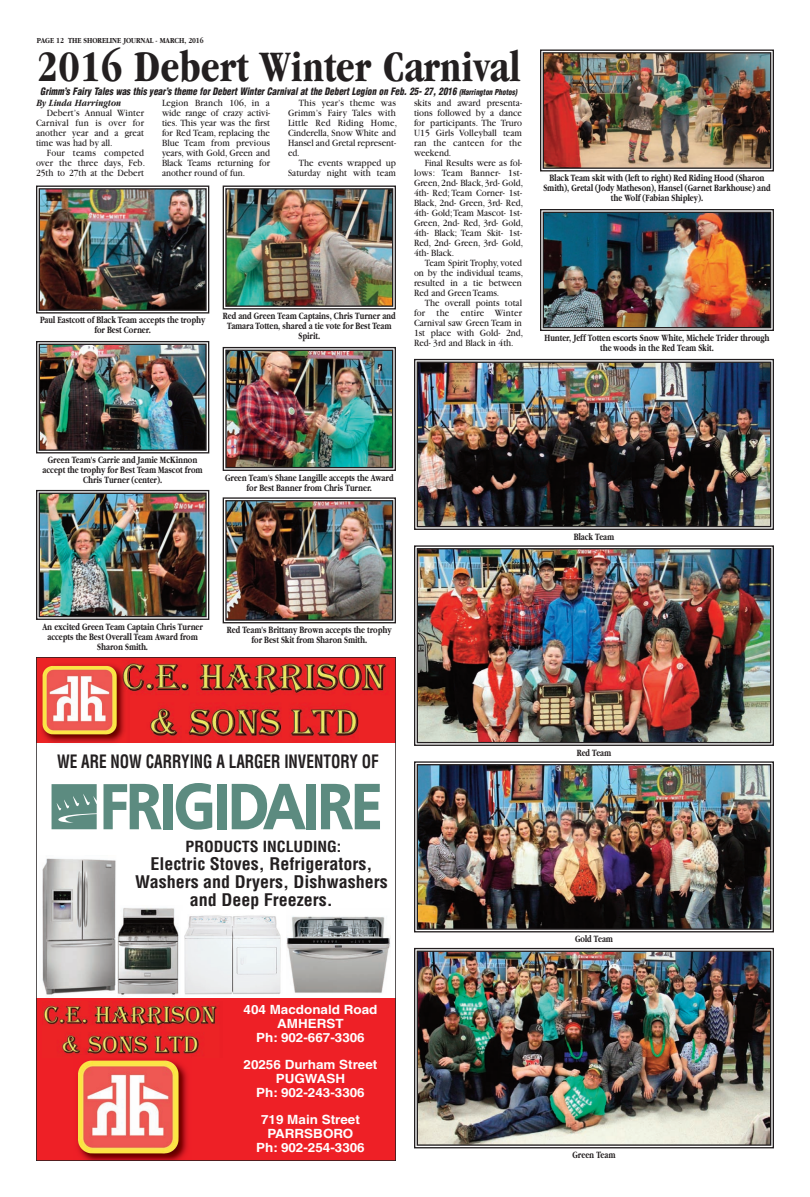
<style>
.page{position:relative;width:810px;height:1197px;background:#fff}
.page>*{position:absolute;margin:0;border:0;box-sizing:border-box;transform-origin:0 0}
.t1{font:700 condensed 45px "Garamond";color:#231f20;scale:.95 1}
.t2{font:700 condensed 18px "Helvetica";color:#231f20;scale:.85 1}
.t3{font:700 condensed 17px/18px "Helvetica";color:#231f20;text-align:center;scale:1.06 1}
.t4{font:700 condensed 15px "Helvetica";color:#231f20;scale:1.06 1}
.t5{font:700 12.7px/13.8px "Helvetica";color:#fff;text-align:center;scale:1.06 1}
.t6{font:10px/10px "Garamond";color:#231f20;text-align:justify;scale:.9 1}
.t7{font:700 10px/10px "Garamond";color:#231f20;text-align:center;scale:.75 1}
.t8{font:italic 900 condensed 10px "Helvetica";color:#231f20;scale:.9 1}
.t9{font:italic 700 10px "Garamond";color:#231f20;scale:.85 1}
.t10{font:700 8px "Garamond";color:#231f20;scale:.85 1}
.s1{font-size:8px}
</style>
<div class="page">
<div style="left:36px;top:998px;width:360px;height:163px;background:#ee2026"></div>
<img style="left:117px;top:908px;width:62px;height:89px">
<img style="left:38px;top:659px;width:356px;height:83px">
<img style="left:43px;top:1005px;width:175px;height:50px">
<img style="left:38px;top:661px;width:92px;height:82px">
<img style="left:52px;top:666px;width:65px;height:68px">
<img style="left:77px;top:1060px;width:111px;height:99px">
<img style="left:90px;top:1061px;width:89px;height:92px">
<img style="left:42px;top:858px;width:74px;height:137px">
<img style="left:184px;top:915px;width:97px;height:80px">
<img style="left:287px;top:916px;width:104px;height:77px">
<svg style="left:51px;top:783px;width:329px;height:47px"></svg>
<div style="left:163px;top:784px;width:9px;height:45px;background:#5c8b80"></div>
<svg style="left:176px;top:783px;width:36px;height:47px"></svg>
<div style="left:217px;top:784px;width:9px;height:45px;background:#5c8b80"></div>
<svg style="left:232px;top:784px;width:74px;height:45px"></svg>
<div style="left:307px;top:784px;width:9px;height:45px;background:#5c8b80"></div>
<svg style="left:104px;top:784px;width:58px;height:45px"></svg>
<svg style="left:321px;top:784px;width:59px;height:45px"></svg>
<svg style="left:52px;top:784px;width:45px;height:45px;background:#689489"></svg>
<img style="left:414px;top:358px;width:360px;height:172px">
<img style="left:414px;top:761px;width:360px;height:172px">
<img style="left:414px;top:947px;width:360px;height:202px">
<img style="left:414px;top:545px;width:360px;height:201px">
<img style="left:540px;top:49px;width:234px;height:123px">
<img style="left:540px;top:209px;width:234px;height:122px">
<img style="left:222px;top:346px;width:174px;height:125px">
<img style="left:36px;top:185px;width:174px;height:129px">
<img style="left:36px;top:341px;width:174px;height:113px">
<img style="left:36px;top:489px;width:174px;height:131px">
<img style="left:222px;top:497px;width:174px;height:127px">
<img style="left:222px;top:185px;width:174px;height:125px">
<p class="t10" style="left:37px;top:37px;width:197px">PAGE 12 THE SHORELINE JOURNAL - MARCH, 2016</p>
<h1 class="t1" style="left:37px;top:50px;width:511px">2016 Debert Winter Carnival</h1>
<p class="t8" style="left:40px;top:87px;width:533px">Grimm’s Fairy Tales was this year’s theme for Debert Winter Carnival at the Debert Legion on Feb. 25- 27, 2016 <span class="s1">(Harrington Photos)</span></p>
<p class="t9" style="left:36px;top:99px;width:101px">By Linda Harrington</p>
<p class="t6" style="left:36px;top:109px;width:122px;text-indent:11px">Debert’s Annual Winter Carnival fun is over for another year and a great time was had by all.</p>
<p class="t6" style="left:36px;top:149px;width:123px;text-indent:11px">Four teams competed over the three days, Feb.<br>25th to 27th at the Debert</p>
<p class="t6" style="left:162px;top:98px;width:122px">Legion Branch 106, in a wide range of crazy activi&shy;ties. This year was the first for Red Team, replacing the Blue Team from previous years, with Gold, Green and Black Teams returning for another round of fun.</p>
<p class="t6" style="left:288px;top:98px;width:123px;text-indent:11px">This year’s theme was Grimm’s Fairy Tales with Little Red Riding Home, Cinderella, Snow White and Hansel and Gretal represent&shy;ed.</p>
<p class="t6" style="left:288px;top:158px;width:122px;text-align:right">The events wrapped up<br>Saturday night with team</p>
<p class="t7" style="left:40px;top:316px;width:222px">Paul Eastcott of Black Team accepts the trophy for Best Corner.</p>
<p class="t7" style="left:223px;top:312px;width:232px">Red and Green Team Captains, Chris Turner and<br>Tamara Totten, shared a tie vote for Best Team<br>Spirit.</p>
<p class="t6" style="left:414px;top:98px;width:122px">skits and award presenta&shy;tions followed by a dance for participants. The Truro U15 Girls Volleyball team ran the canteen for the weekend.</p>
<p class="t6" style="left:414px;top:158px;width:123px;text-indent:11px">Final Results were as fol&shy;lows: Team Banner- 1st-Green, 2nd- Black, 3rd- Gold, 4th- Red; Team Corner- 1st-Black, 2nd- Green, 3rd- Red, 4th- Gold; Team Mascot- 1st-Green, 2nd- Red, 3rd- Gold, 4th- Black; Team Skit- 1st-Red, 2nd- Green, 3rd- Gold, 4th- Black.</p>
<p class="t6" style="left:414px;top:258px;width:123px;text-indent:11px">Team Spirit Trophy, voted on by the individual teams, resulted in a tie between Red and Green Teams.</p>
<p class="t6" style="left:414px;top:298px;width:123px;text-indent:11px">The overall points total for the entire Winter Carnival saw Green Team in 1st place with Gold- 2nd, Red- 3rd and Black in 4th.</p>
<p class="t7" style="left:543px;top:174px;width:304px">Black Team skit with (left to right) Red Riding Hood (Sharon<br>Smith), Gretal (Jody Matheson), Hansel (Garnet Barkhouse) and the Wolf (Fabian Shipley).</p>
<p class="t7" style="left:545px;top:334px;width:301px">Hunter, Jeff Totten escorts Snow White, Michele Trider through the woods in the Red Team Skit.</p>
<p class="t7" style="left:43px;top:456px;width:215px">Green Team's Carrie and Jamie McKinnon accept the trophy for Best Team Mascot from<br>Chris Turner (center).</p>
<p class="t7" style="left:225px;top:473px;width:226px">Green Team's Shane Langille accepts the Award for Best Banner from Chris Turner.</p>
<p class="t7" style="left:42px;top:622px;width:216px">An excited Green Team Captain Chris Turner accepts the Best Overall Team Award from<br>Sharon Smith.</p>
<p class="t7" style="left:227px;top:626px;width:221px">Red Team's Brittany Brown accepts the trophy for Best Skit from Sharon Smith.</p>
<h2 class="t2" style="left:57px;top:754px;width:380px">WE ARE NOW CARRYING A LARGER INVENTORY OF</h2>
<h3 class="t4" style="left:186px;top:840px;width:148px">PRODUCTS INCLUDING:</h3>
<h3 class="t3" style="left:135px;top:856px;width:240px">Electric Stoves, Refrigerators,<br>Washers and Dryers, Dishwashers and Deep Freezers.</h3>
<p class="t5" style="left:244px;top:1004px;width:128px">404 Macdonald Road<br>AMHERST<br>Ph: 902-667-3306</p>
<p class="t5" style="left:244px;top:1059px;width:128px">20256 Durham Street<br>PUGWASH<br>Ph: 902-243-3306</p>
<p class="t5" style="left:256px;top:1114px;width:104px">719 Main Street<br>PARRSBORO<br>Ph: 902-254-3306</p>
<p class="t7" style="left:574px;top:532px;width:56px">Black Team</p>
<p class="t7" style="left:577px;top:748px;width:48px">Red Team</p>
<p class="t7" style="left:575px;top:935px;width:52px">Gold Team</p>
<p class="t7" style="left:573px;top:1151px;width:59px">Green Team</p>
</div>
